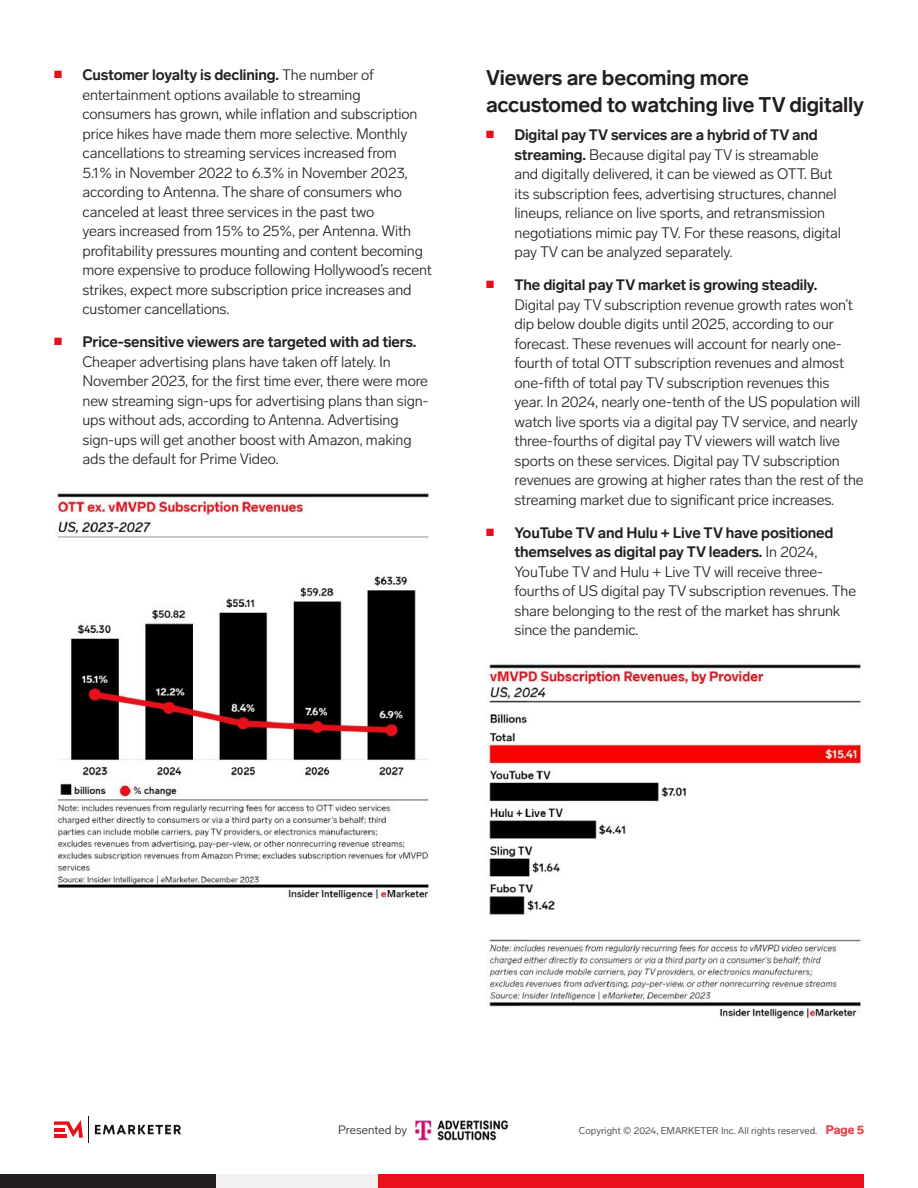
<style>
.page{position:relative;width:918px;height:1188px;background:#fff}
.page>*{position:absolute;margin:0;border:0;box-sizing:border-box;transform-origin:0 0}
.t1{font:700 21px/27px "Lab Grotesque";letter-spacing:-.01em;color:#241f1f}
.t2{font:300 15px/19.5px "Lab Grotesque";letter-spacing:-.01em;color:#241f1f}
.t3{font:300 12px "Lab Grotesque";letter-spacing:.01em;color:#241f1f}
.t4{font:9.75px "Lab Grotesque";color:#5a5758}
.s1{color:#e91019}
.s2{font-weight:700}
.s3{font-weight:700;font-size:12px;color:#ee4c53}
</style>
<div class="page">
<div style="left:378px;top:1174px;width:486px;height:14px;background:#e91019"></div>
<div style="left:0;top:1174px;width:216px;height:14px;background:#241f1f"></div>
<div style="left:216px;top:1174px;width:162px;height:14px;background:#f2f0f1"></div>
<svg style="left:54px;top:1120px;width:29px;height:18px"></svg>
<svg style="left:94px;top:1124px;width:87px;height:11px"></svg>
<img style="left:415px;top:1120px;width:94px;height:21px">
<img style="left:54px;top:493px;width:375px;height:409px">
<img style="left:486px;top:663px;width:377px;height:356px">
<p class="t2" style="left:82px;top:65px;width:351px;text-indent:-28px"><span class="s1">■</span> <span class="s2">Customer loyalty is declining.</span> The number of entertainment options available to streaming consumers has grown, while inflation and subscription price hikes have made them more selective. Monthly cancellations to streaming services increased from<br>5.1% in November 2022 to 6.3% in November 2023, according to Antenna. The share of consumers who canceled at least three services in the past two<br>years increased from 15% to 25%, per Antenna. With profitability pressures mounting and content becoming more expensive to produce following Hollywood’s recent strikes, expect more subscription price increases and customer cancellations.</p>
<p class="t2" style="left:82px;top:332px;width:348px;text-indent:-28px"><span class="s1">■</span> <span class="s2">Price-sensitive viewers are targeted with ad tiers.<br></span>Cheaper advertising plans have taken off lately. In November 2023, for the first time ever, there were more new streaming sign-ups for advertising plans than sign&shy;ups without ads, according to Antenna. Advertising sign-ups will get another boost with Amazon, making ads the default for Prime Video.</p>
<h1 class="t1" style="left:486px;top:64px;width:380px">Viewers are becoming more accustomed to watching live TV digitally</h1>
<p class="t2" style="left:514px;top:125px;width:328px;text-indent:-28px"><span class="s1">■</span> <span class="s2">Digital pay TV services are a hybrid of TV and streaming.</span> Because digital pay TV is streamable and digitally delivered, it can be viewed as OTT. But its subscription fees, advertising structures, channel lineups, reliance on live sports, and retransmission negotiations mimic pay TV. For these reasons, digital pay TV can be analyzed separately.</p>
<p class="t2" style="left:514px;top:275px;width:351px;text-indent:-28px"><span class="s1">■</span> <span class="s2">The digital pay TV market is growing steadily.<br></span>Digital pay TV subscription revenue growth rates won’t dip below double digits until 2025, according to our forecast. These revenues will account for nearly one&shy;fourth of total OTT subscription revenues and almost one-fifth of total pay TV subscription revenues this<br>year. In 2024, nearly one-tenth of the US population will watch live sports via a digital pay TV service, and nearly three-fourths of digital pay TV viewers will watch live sports on these services. Digital pay TV subscription revenues are growing at higher rates than the rest of the streaming market due to significant price increases.</p>
<p class="t2" style="left:514px;top:523px;width:343px;text-indent:-28px"><span class="s1">■</span> <span class="s2">YouTube TV and Hulu + Live TV have positioned themselves as digital pay TV leaders.</span> In 2024, YouTube TV and Hulu + Live TV will receive three&shy;fourths of US digital pay TV subscription revenues. The share belonging to the rest of the market has shrunk since the pandemic.</p>
<p class="t3" style="left:338px;top:1123px;width:71px">Presented by</p>
<p class="t4" style="left:579px;top:1125px;width:287px">Copyright © 2024, EMARKETER Inc. All rights reserved. <span class="s3">Page 5</span></p>
</div>
